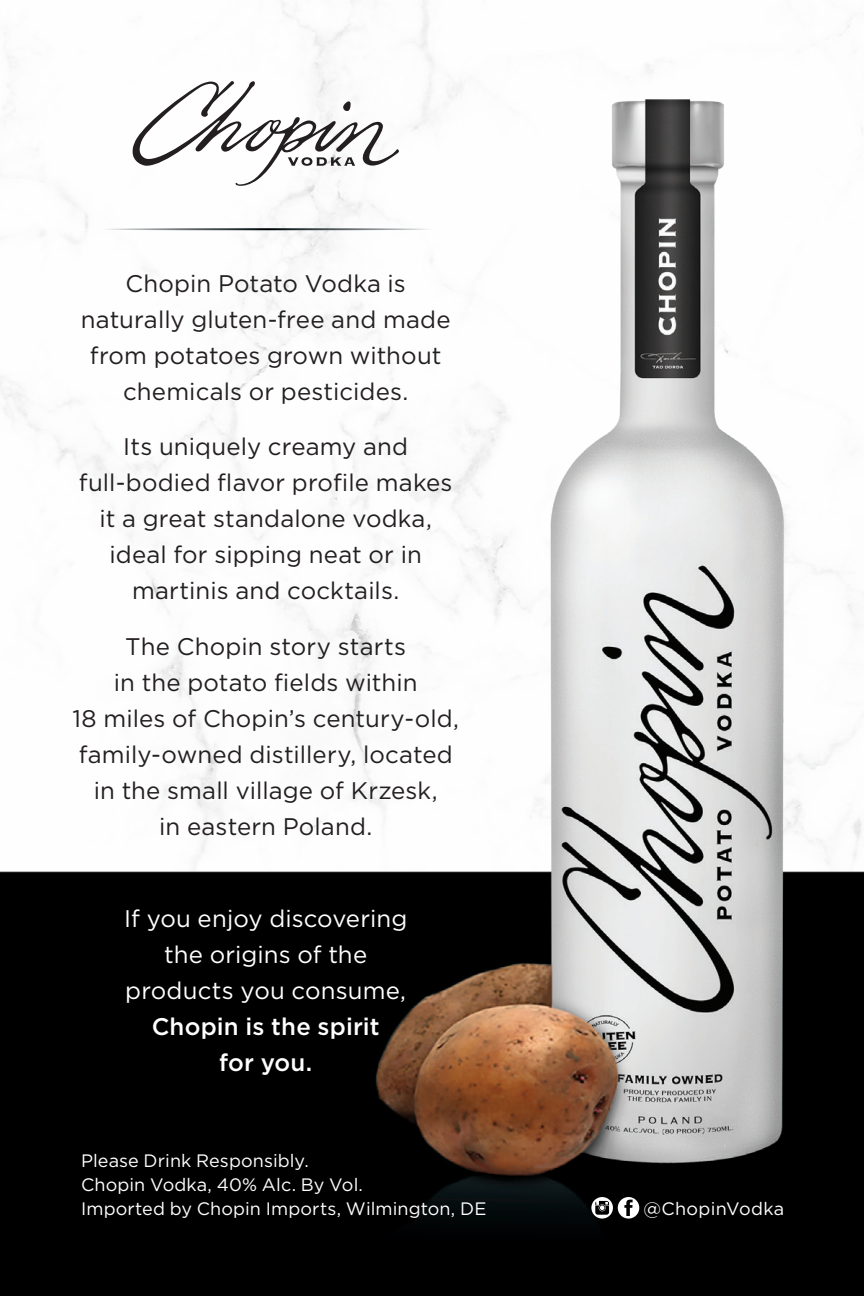
<style>
.page{position:relative;width:864px;height:1296px;background:#fff}
.page>*{position:absolute;margin:0;border:0;box-sizing:border-box;transform-origin:0 0}
.t1{font:24px/36px "Gotham";letter-spacing:.005em;color:#231f20;text-align:center}
.t2{font:24px/36px "Gotham";letter-spacing:.005em;color:#fff;text-align:center}
.t3{font:18px/24px "Gotham";letter-spacing:.005em;color:#fff}
.s1{font-weight:500}
</style>
<div class="page">
<img style="left:0;top:0;width:864px;height:1296px">
<svg style="left:132px;top:81px;width:267px;height:105px"></svg>
<svg style="left:60px;top:228px;width:411px;height:2px"></svg>
<svg style="left:591px;top:1197px;width:48px;height:22px"></svg>
<p class="t1" style="left:81px;top:265px;width:371px">Chopin Potato Vodka is naturally gluten-free and made from potatoes grown without chemicals or pesticides.</p>
<p class="t1" style="left:79px;top:428px;width:375px">Its uniquely creamy and full-bodied flavor profile makes it a great standalone vodka, ideal for sipping neat or in martinis and cocktails.</p>
<p class="t1" style="left:72px;top:628px;width:388px">The Chopin story starts<br>in the potato fields within<br>18 miles of Chopin’s century-old, family-owned distillery, located in the small village of Krzesk,<br>in eastern Poland.</p>
<p class="t2" style="left:124px;top:900px;width:285px">If you enjoy discovering the origins of the products you consume,<br><span class="s1">Chopin is the spirit<br>for you.</span></p>
<p class="t3" style="left:81px;top:1148px;width:407px">Please Drink Responsibly.<br>Chopin Vodka, 40% Alc. By Vol.<br>Imported by Chopin Imports, Wilmington, DE</p>
<p class="t3" style="left:643px;top:1196px;width:142px">@ChopinVodka</p>
</div>
